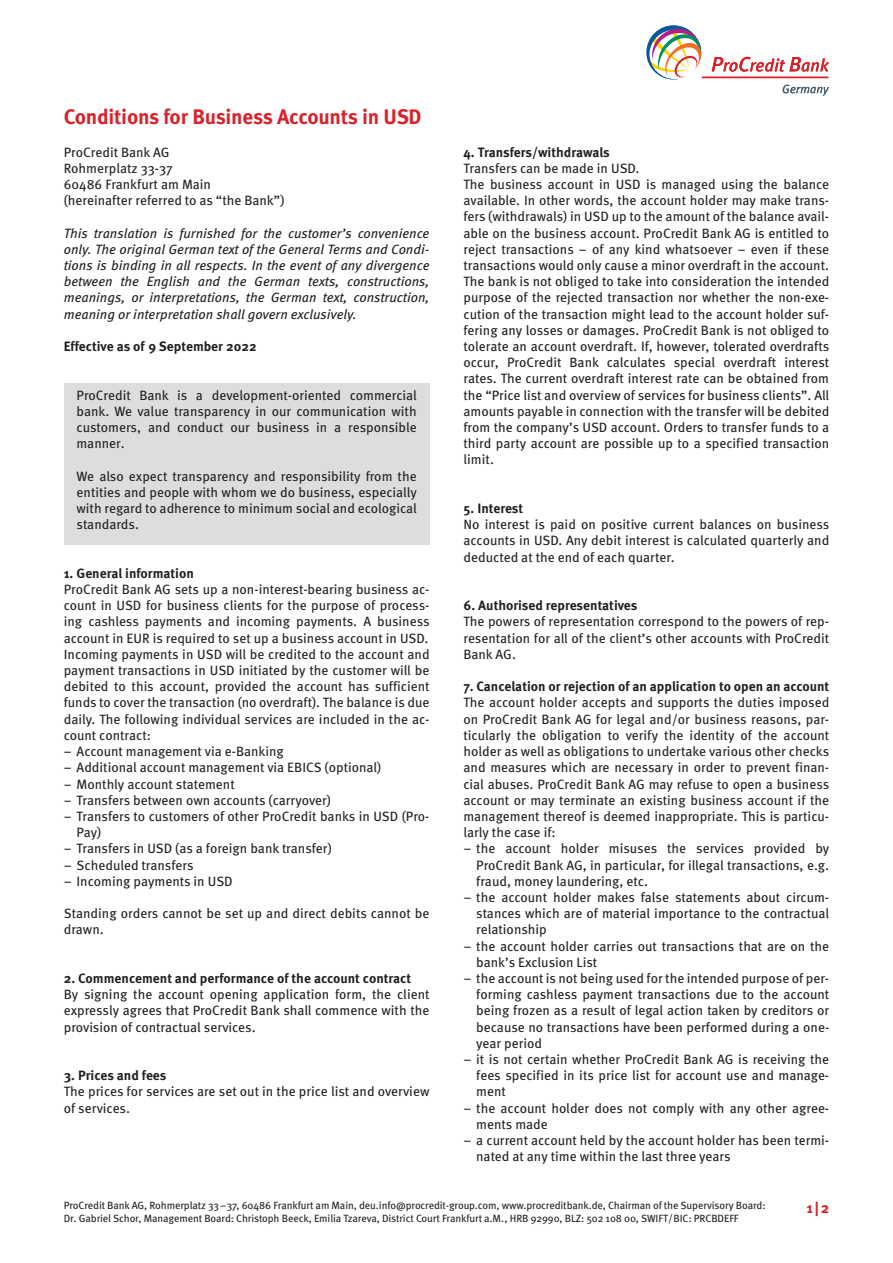
<style>
.page{position:relative;width:893px;height:1263px;background:#fff}
.page>*{position:absolute;margin:0;border:0;box-sizing:border-box;transform-origin:0 0}
.Ueberschrift{font:700 21px "Meta Pro";letter-spacing:-.01em;color:#da2128}
.t1{font:700 15px "Meta Pro";color:#da2128}
.Fließtext{font:13.5px/16.2px "Meta Pro";color:#231f20;text-align:justify}
.Fließtext-2{font:italic 13.5px/16.2px "Meta Pro";color:#231f20;text-align:justify}
.Ueberschrift_schwarz{font:700 13.5px "Meta Pro";color:#231f20}
.Ueberschirift_rot{font:700 13.5px "Meta Pro";color:#231f20}
.t2{font:10.5px/12.6px "Meta Pro";letter-spacing:-.01em;color:#231f20}
</style>
<div class="page">
<svg style="left:646px;top:25px;width:57px;height:55px"></svg>
<hr style="left:702px;top:76px;width:126px;height:2px;background:#da2128">
<svg style="left:712px;top:57px;width:117px;height:15px"></svg>
<svg style="left:783px;top:85px;width:46px;height:11px"></svg>
<div style="left:64px;top:383px;width:365px;height:162px;background:#dcdddf"></div>
<p class="Ueberschrift" style="left:64px;top:100px;width:359px">Conditions for Business Accounts in USD</p>
<p class="Fließtext" style="left:64px;top:143px;width:107px">ProCredit Bank AG</p>
<p class="Fließtext" style="left:64px;top:159px;width:111px">Rohmerplatz 33-37</p>
<p class="Fließtext" style="left:64px;top:175px;width:149px">60486 Frankfurt am Main</p>
<p class="Fließtext" style="left:64px;top:192px;width:222px">(hereinafter referred to as “the Bank”)</p>
<p class="Fließtext-2" style="left:64px;top:224px;width:367px">This translation is furnished for the customer’s convenience only. The original German text of the General Terms and Condi&shy;tions is binding in all respects. In the event of any divergence between the English and the German texts, constructions, meanings, or interpretations, the German text, construction, meaning or interpretation shall govern exclusively.</p>
<p class="Ueberschrift_schwarz" style="left:64px;top:336px;width:194px">Effective as of 9 September 2022</p>
<p class="Fließtext" style="left:77px;top:386px;width:342px">ProCredit Bank is a development-oriented commercial bank. We value transparency in our communication with customers, and conduct our business in a responsible manner.</p>
<p class="Fließtext" style="left:77px;top:467px;width:342px">We also expect transparency and responsibility from the entities and people with whom we do business, especially with regard to adherence to minimum social and ecological standards.</p>
<p class="Ueberschirift_rot" style="left:64px;top:563px;width:132px">1. General information</p>
<p class="Fließtext" style="left:64px;top:580px;width:367px">ProCredit Bank AG sets up a non-interest-bearing business ac&shy;count in USD for business clients for the purpose of process&shy;ing cashless payments and incoming payments. A business account in EUR is required to set up a business account in USD.</p>
<p class="Fließtext" style="left:64px;top:645px;width:367px">Incoming payments in USD will be credited to the account and payment transactions in USD initiated by the customer will be debited to this account, provided the account has sufficient funds to cover the transaction (no overdraft). The balance is due daily. The following individual services are included in the ac&shy;count contract:</p>
<p class="Fließtext" style="left:64px;top:742px;width:222px">– Account management via e-Banking</p>
<p class="Fließtext" style="left:64px;top:759px;width:319px">– Additional account management via EBICS (optional)</p>
<p class="Fließtext" style="left:64px;top:775px;width:173px">– Monthly account statement</p>
<p class="Fließtext" style="left:64px;top:791px;width:269px">– Transfers between own accounts (carryover)</p>
<p class="Fließtext" style="left:77px;top:807px;width:354px;text-indent:-13px">– Transfers to customers of other ProCredit banks in USD (Pro-<br>Pay)</p>
<p class="Fließtext" style="left:64px;top:840px;width:270px">– Transfers in USD (as a foreign bank transfer)</p>
<p class="Fließtext" style="left:64px;top:856px;width:131px">– Scheduled transfers</p>
<p class="Fließtext" style="left:64px;top:872px;width:170px">– Incoming payments in USD</p>
<p class="Fließtext" style="left:64px;top:904px;width:367px">Standing orders cannot be set up and direct debits cannot be drawn.</p>
<p class="Ueberschrift_schwarz" style="left:64px;top:968px;width:349px">2. Commencement and performance of the account contract</p>
<p class="Fließtext" style="left:64px;top:985px;width:367px">By signing the account opening application form, the client expressly agrees that ProCredit Bank shall commence with the provision of contractual services.</p>
<p class="Ueberschrift_schwarz" style="left:64px;top:1065px;width:104px">3. Prices and fees</p>
<p class="Fließtext" style="left:64px;top:1083px;width:367px">The prices for services are set out in the price list and overview of services.</p>
<p class="Ueberschrift_schwarz" style="left:463px;top:141px;width:148px">4. Transfers/withdrawals</p>
<p class="Fließtext" style="left:463px;top:159px;width:178px">Transfers can be made in USD.</p>
<p class="Fließtext" style="left:463px;top:175px;width:367px">The business account in USD is managed using the balance available. In other words, the account holder may make trans&shy;fers (withdrawals) in USD up to the amount of the balance avail&shy;able on the business account. ProCredit Bank AG is entitled to reject transactions – of any kind whatsoever – even if these transactions would only cause a minor overdraft in the account.<br>The bank is not obliged to take into consideration the intended purpose of the rejected transaction nor whether the non-exe&shy;cution of the transaction might lead to the account holder suf&shy;fering any losses or damages. ProCredit Bank is not obliged to tolerate an account overdraft. If, however, tolerated overdrafts occur, ProCredit Bank calculates special overdraft interest rates. The current overdraft interest rate can be obtained from the “Price list and overview of services for business clients”. All amounts payable in connection with the transfer will be debited from the company’s USD account. Orders to transfer funds to a third party account are possible up to a specified transaction limit.</p>
<p class="Ueberschrift_schwarz" style="left:463px;top:498px;width:61px">5. Interest</p>
<p class="Fließtext" style="left:463px;top:516px;width:367px">No interest is paid on positive current balances on business accounts in USD. Any debit interest is calculated quarterly and deducted at the end of each quarter.</p>
<p class="Ueberschrift_schwarz" style="left:463px;top:595px;width:175px">6. Authorised representatives</p>
<p class="Fließtext" style="left:463px;top:613px;width:367px">The powers of representation correspond to the powers of rep&shy;resentation for all of the client’s other accounts with ProCredit Bank AG.</p>
<p class="Ueberschrift_schwarz" style="left:463px;top:676px;width:367px">7. Cancelation or rejection of an application to open an account</p>
<p class="Fließtext" style="left:463px;top:694px;width:367px">The account holder accepts and supports the duties imposed on ProCredit Bank AG for legal and/or business reasons, par&shy;ticularly the obligation to verify the identity of the account holder as well as obligations to undertake various other checks and measures which are necessary in order to prevent finan&shy;cial abuses. ProCredit Bank AG may refuse to open a business account or may terminate an existing business account if the management thereof is deemed inappropriate. This is particu&shy;larly the case if:</p>
<p class="Fließtext" style="left:476px;top:840px;width:355px;text-indent:-13px">– the account holder misuses the services provided by ProCredit Bank AG, in particular, for illegal transactions, e.g. fraud, money laundering, etc.</p>
<p class="Fließtext" style="left:476px;top:888px;width:355px;text-indent:-13px">– the account holder makes false statements about circum&shy;stances which are of material importance to the contractual relationship</p>
<p class="Fließtext" style="left:476px;top:937px;width:354px;text-indent:-13px">– the account holder carries out transactions that are on the bank’s Exclusion List</p>
<p class="Fließtext" style="left:476px;top:969px;width:355px;text-indent:-13px">– the account is not being used for the intended purpose of per&shy;forming cashless payment transactions due to the account being frozen as a result of legal action taken by creditors or because no transactions have been performed during a one&shy;year period</p>
<p class="Fließtext" style="left:476px;top:1050px;width:354px;text-indent:-13px">– it is not certain whether ProCredit Bank AG is receiving the fees specified in its price list for account use and manage&shy;ment</p>
<p class="Fließtext" style="left:476px;top:1099px;width:354px;text-indent:-13px">– the account holder does not comply with any other agree&shy;ments made</p>
<p class="Fließtext" style="left:476px;top:1131px;width:354px;text-indent:-13px">– a current account held by the account holder has been termi&shy;nated at any time within the last three years</p>
<p class="t2" style="left:64px;top:1199px;width:703px">ProCredit Bank AG, Rohmerplatz 33–37, 60486 Frankfurt am Main, deu.info@procredit-group.com, www.procreditbank.de, Chairman of the Supervisory Board:<br>Dr. Gabriel Schor, Management Board: Christoph Beeck, Emilia Tzareva, District Court Frankfurt a.M., HRB 92990, BLZ: 502 108 00, SWIFT/BIC: PRCBDEFF</p>
<p class="t1" style="left:806px;top:1196px;width:24px">1|2</p>
</div>
